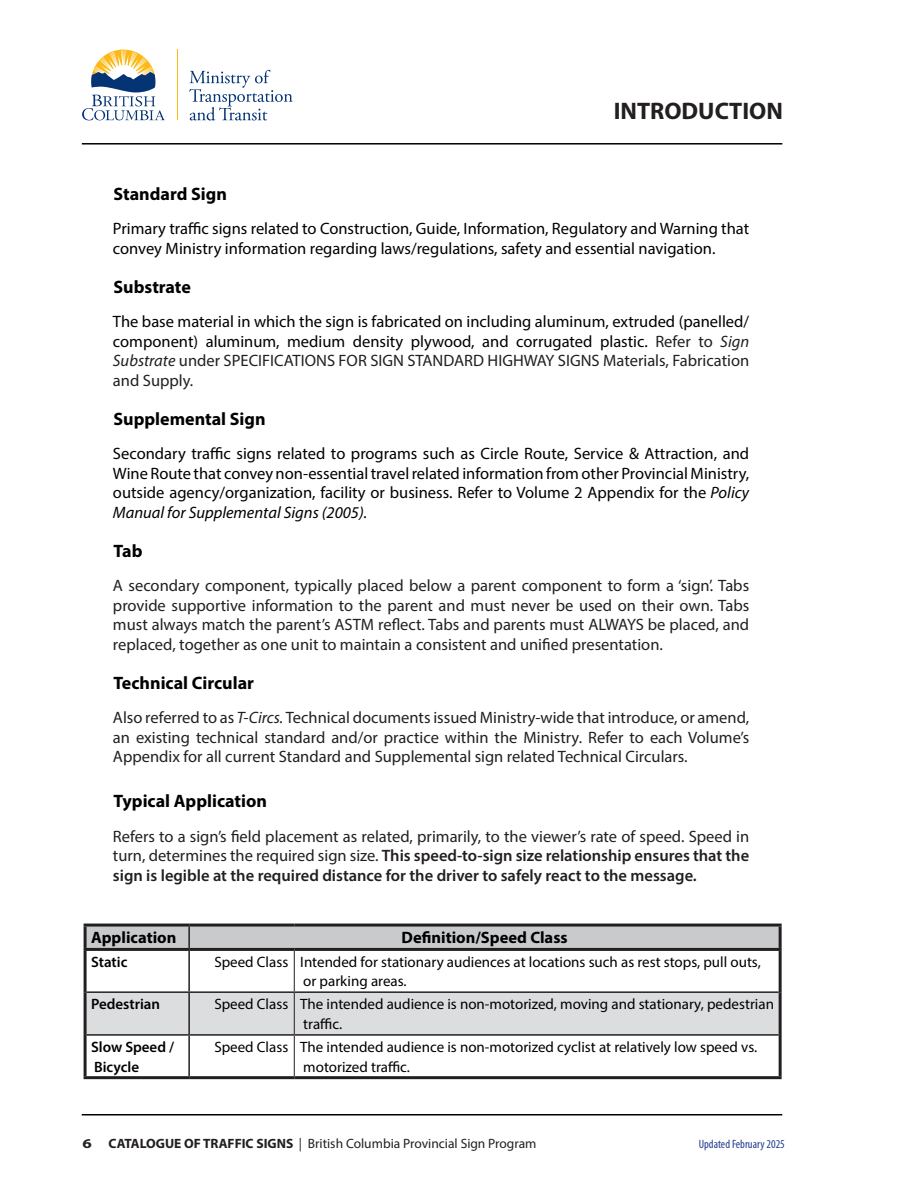
<style>
.page{position:relative;width:918px;height:1188px;background:#fff}
.page>*{position:absolute;margin:0;border:0;box-sizing:border-box;transform-origin:0 0}
.t1{font:700 24px "Myriad Pro";color:#231f20}
.t2{font:700 18px "Myriad Pro";color:#000001}
.t3{font:16.5px/19.5px "Myriad Pro";color:#000001;text-align:justify}
.t4{font:16.5px/19.5px "Myriad Pro";color:#231f20;text-align:justify}
.t5{font:600 16.5px/19.5px "Myriad Pro";color:#231f20;text-align:justify}
.t6{font:700 16.5px "Myriad Pro";color:#000001}
.t7{font:15px/19.5px "Myriad Pro";color:#000001}
.t8{font:600 15px/19.5px "Myriad Pro";color:#000001}
.t9{font:13.5px "Myriad Pro";color:#231f20}
.t10{font:condensed 12px "Myriad Pro";color:#253f8e}
.s1{color:#231f20}
.s2{font-style:italic;color:#231f20}
.s3{font-style:italic}
.s4{font-weight:400}
.s5{font-weight:700}
</style>
<div class="page">
<hr style="left:82px;top:1114px;width:700px;height:1px;background:#000001">
<hr style="left:82px;top:143px;width:700px;height:2px;background:#000001">
<svg style="left:189px;top:70px;width:104px;height:51px"></svg>
<svg style="left:82px;top:50px;width:83px;height:70px"></svg>
<hr style="left:177px;top:49px;width:1px;height:71px;background:#fcb814">
<div style="left:87px;top:927px;width:692px;height:21px;background:#c9cacc"></div>
<div style="left:87px;top:993px;width:692px;height:41px;background:#dcdddf"></div>
<hr style="left:294px;top:951px;width:1px;height:40px;background:#231f20">
<hr style="left:294px;top:993px;width:1px;height:41px;background:#231f20">
<hr style="left:294px;top:1036px;width:1px;height:40px;background:#231f20">
<hr style="left:779px;top:951px;width:3px;height:41px;background:#231f20">
<hr style="left:779px;top:992px;width:3px;height:43px;background:#231f20">
<hr style="left:779px;top:1035px;width:3px;height:41px;background:#231f20">
<hr style="left:189px;top:991px;width:105px;height:2px;background:#231f20">
<hr style="left:294px;top:991px;width:485px;height:2px;background:#231f20">
<hr style="left:189px;top:1034px;width:105px;height:2px;background:#231f20">
<hr style="left:294px;top:1034px;width:485px;height:2px;background:#231f20">
<hr style="left:84px;top:924px;width:105px;height:3px;background:#231f20">
<hr style="left:84px;top:927px;width:3px;height:21px;background:#231f20">
<hr style="left:189px;top:924px;width:105px;height:3px;background:#231f20">
<hr style="left:294px;top:924px;width:488px;height:3px;background:#231f20">
<hr style="left:779px;top:927px;width:3px;height:21px;background:#231f20">
<hr style="left:189px;top:948px;width:105px;height:3px;background:#231f20">
<hr style="left:294px;top:948px;width:488px;height:3px;background:#231f20">
<hr style="left:84px;top:1076px;width:105px;height:3px;background:#231f20">
<hr style="left:189px;top:1076px;width:105px;height:3px;background:#231f20">
<hr style="left:294px;top:1076px;width:488px;height:3px;background:#231f20">
<hr style="left:188px;top:927px;width:2px;height:21px;background:#231f20">
<hr style="left:84px;top:948px;width:105px;height:3px;background:#231f20">
<hr style="left:84px;top:951px;width:3px;height:41px;background:#231f20">
<hr style="left:84px;top:992px;width:3px;height:43px;background:#231f20">
<hr style="left:84px;top:1035px;width:3px;height:41px;background:#231f20">
<hr style="left:188px;top:951px;width:2px;height:40px;background:#231f20">
<hr style="left:87px;top:991px;width:102px;height:2px;background:#231f20">
<hr style="left:188px;top:993px;width:2px;height:41px;background:#231f20">
<hr style="left:87px;top:1034px;width:102px;height:2px;background:#231f20">
<hr style="left:188px;top:1036px;width:2px;height:40px;background:#231f20">
<h1 class="t1" style="left:614px;top:95px;width:171px">INTRODUCTION</h1>
<p class="t2" style="left:114px;top:182px;width:115px">Standard Sign</p>
<p class="t3" style="left:113px;top:219px;width:638px">Primary traffic signs related to Construction, Guide, Information, Regulatory and Warning that convey Ministry information regarding laws/regulations, safety and essential navigation.</p>
<p class="t2" style="left:114px;top:275px;width:79px">Substrate</p>
<p class="t3" style="left:113px;top:312px;width:638px">The base material in which the sign is fabricated on including aluminum, extruded (panelled/ component) aluminum, medium density plywood, and corrugated plastic. <span class="s1">Refer to</span> <span class="s2">Sign Substrate</span> <span class="s1">under SPECIFICATIONS FOR SIGN STANDARD HIGHWAY SIGNS Materials, Fabrication and Supply.</span></p>
<p class="t2" style="left:114px;top:407px;width:154px">Supplemental Sign</p>
<p class="t3" style="left:113px;top:444px;width:638px">Secondary traffic signs related to programs such as Circle Route, Service &amp; Attraction, and Wine Route that convey non-essential travel related information from other Provincial Ministry, outside agency/organization, facility or business. Refer to Volume 2 Appendix for the <span class="s3">Policy Manual for Supplemental Signs (2005).</span></p>
<p class="t2" style="left:114px;top:539px;width:30px">Tab</p>
<p class="t4" style="left:113px;top:576px;width:638px">A secondary component, typically placed below a parent component to form a ‘sign’. Tabs provide supportive information to the parent and must never be used on their own. Tabs must always match the parent’s ASTM reflect. Tabs and parents must ALWAYS be placed, and replaced, together as one unit to maintain a consistent and unified presentation.</p>
<p class="t2" style="left:114px;top:671px;width:142px">Technical Circular</p>
<p class="t4" style="left:113px;top:708px;width:638px">Also referred to as <span class="s3">T-Circs.</span> Technical documents issued Ministry-wide that introduce, or amend, an existing technical standard and/or practice within the Ministry. Refer to each Volume’s Appendix for all current Standard and Supplemental sign related Technical Circulars.</p>
<p class="t2" style="left:114px;top:789px;width:155px">Typical Application</p>
<p class="t5" style="left:113px;top:826px;width:638px"><span class="s4">Refers to a sign’s field placement as related, primarily, to the viewer’s rate of speed. Speed in turn, determines the required sign size.</span> This speed-to-sign size relationship ensures that the sign is legible at the required distance for the driver to safely react to the message.</p>
<p class="t6" style="left:91px;top:927px;width:87px">Application</p>
<p class="t6" style="left:402px;top:927px;width:168px">Definition/Speed Class</p>
<p class="t8" style="left:91px;top:952px;width:38px">Static</p>
<p class="t7" style="left:214px;top:952px;width:75px">Speed Class</p>
<p class="t7" style="left:300px;top:952px;width:462px">Intended for stationary audiences at locations such as rest stops, pull outs, or parking areas.</p>
<p class="t8" style="left:91px;top:994px;width:71px">Pedestrian</p>
<p class="t7" style="left:214px;top:994px;width:75px">Speed Class</p>
<p class="t7" style="left:300px;top:994px;width:475px">The intended audience is non-motorized, moving and stationary, pedestrian traffic.</p>
<p class="t8" style="left:91px;top:1037px;width:85px">Slow Speed /<br>Bicycle</p>
<p class="t7" style="left:214px;top:1037px;width:75px">Speed Class</p>
<p class="t7" style="left:300px;top:1037px;width:458px">The intended audience is non-motorized cyclist at relatively low speed vs. motorized traffic.</p>
<p class="t9" style="left:82px;top:1135px;width:456px"><span class="s5">6 CATALOGUE OF TRAFFIC SIGNS</span> | British Columbia Provincial Sign Program</p>
<p class="t10" style="left:699px;top:1136px;width:88px">Updated February 2025</p>
</div>
